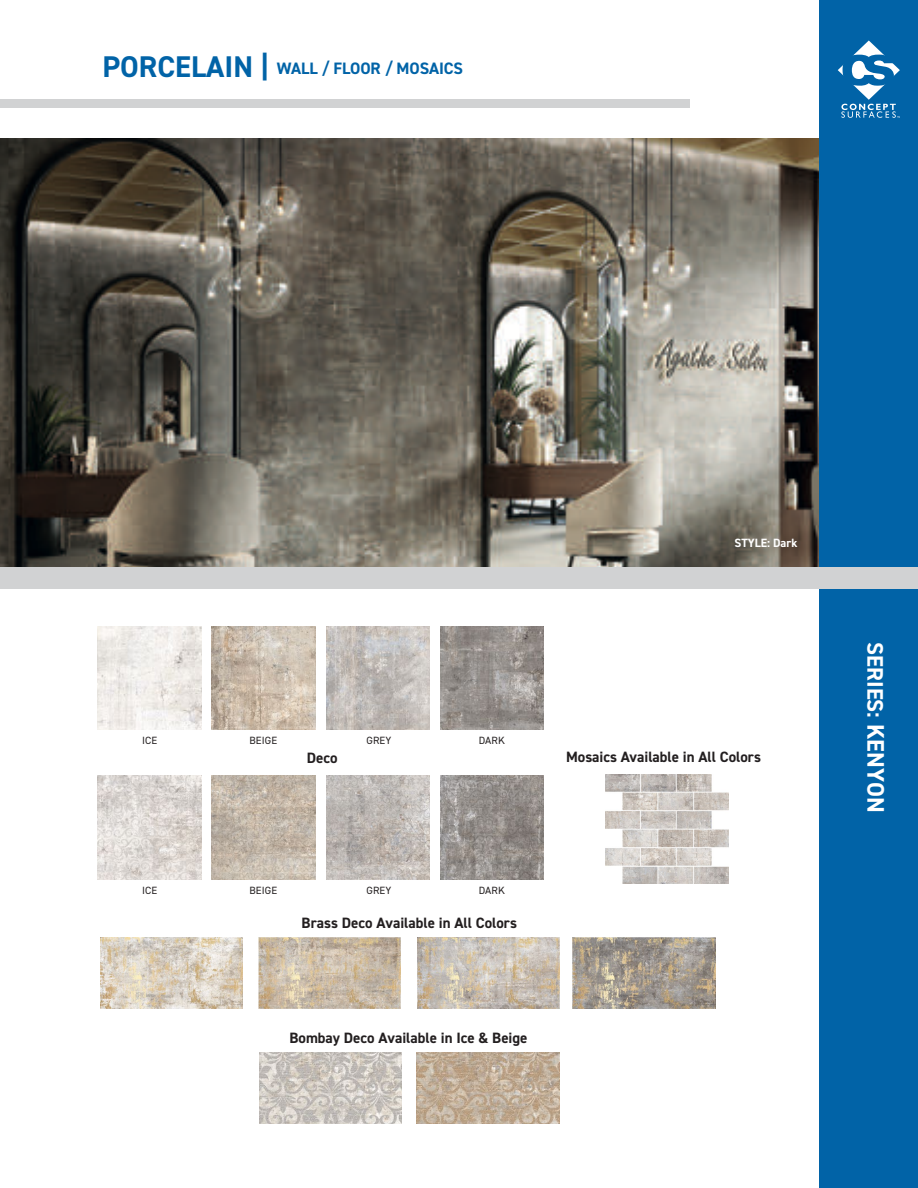
<style>
.page{position:relative;width:918px;height:1188px;background:#fff}
.page>*{position:absolute;margin:0;border:0;box-sizing:border-box;transform-origin:0 0}
.t1{font:700 22.5px "DIN2014";color:#fff}
.t2{font:700 16.5px "DIN2014";letter-spacing:-.01em;color:#0163a7}
.t3{font:700 15px "DIN2014";color:#231f20}
.t4{font:700 12px "DIN2014";color:#fff}
.t5{font:10.5px "DIN2014";letter-spacing:.01em;color:#231f20}
.s1{font-size:30px}
.s2{font-size:24px}
</style>
<div class="page">
<img style="left:212px;top:776px;width:103px;height:103px">
<img style="left:0;top:138px;width:820px;height:429px">
<div style="left:820px;top:0;width:98px;height:1188px;background:#0163a7"></div>
<div style="left:0;top:567px;width:918px;height:21px;background:#d1d2d3"></div>
<div style="left:0;top:99px;width:689px;height:9px;background:#d1d2d3"></div>
<svg style="left:838px;top:40px;width:62px;height:78px"></svg>
<img style="left:441px;top:626px;width:103px;height:104px">
<img style="left:327px;top:626px;width:103px;height:104px">
<img style="left:98px;top:626px;width:103px;height:104px">
<img style="left:212px;top:626px;width:103px;height:104px">
<img style="left:441px;top:776px;width:103px;height:103px">
<img style="left:327px;top:776px;width:103px;height:103px">
<img style="left:98px;top:776px;width:103px;height:103px">
<img style="left:605px;top:775px;width:124px;height:108px">
<img style="left:101px;top:938px;width:142px;height:71px">
<img style="left:258px;top:938px;width:143px;height:71px">
<img style="left:417px;top:937px;width:143px;height:72px">
<img style="left:573px;top:937px;width:142px;height:72px">
<img style="left:259px;top:1053px;width:143px;height:71px">
<img style="left:417px;top:1053px;width:143px;height:71px">
<p class="t2" style="left:103px;top:58px;width:362px"><span class="s1">PORCELAIN |</span> WALL / FLOOR / MOSAICS</p>
<p class="t5" style="left:142px;top:734px;width:17px">ICE</p>
<p class="t5" style="left:250px;top:734px;width:29px">BEIGE</p>
<p class="t5" style="left:367px;top:734px;width:26px">GREY</p>
<p class="t5" style="left:479px;top:734px;width:28px">DARK</p>
<p class="t4" style="left:734px;top:534px;width:64px">STYLE: Dark</p>
<p class="t3" style="left:307px;top:747px;width:32px">Deco</p>
<p class="t3" style="left:566px;top:746px;width:197px">Mosaics Available in All Colors</p>
<p class="t5" style="left:142px;top:883px;width:17px">ICE</p>
<p class="t5" style="left:367px;top:883px;width:26px">GREY</p>
<p class="t5" style="left:479px;top:883px;width:28px">DARK</p>
<p class="t5" style="left:250px;top:883px;width:29px">BEIGE</p>
<p class="t3" style="left:302px;top:912px;width:217px">Brass Deco Available in All Colors</p>
<p class="t3" style="left:289px;top:1027px;width:240px">Bombay Deco Available in Ice &amp; Beige</p>
<h1 class="t1" style="left:890px;top:642px;width:172px;rotate:90deg">SERIES: <span class="s2">KENYON</span></h1>
</div>
